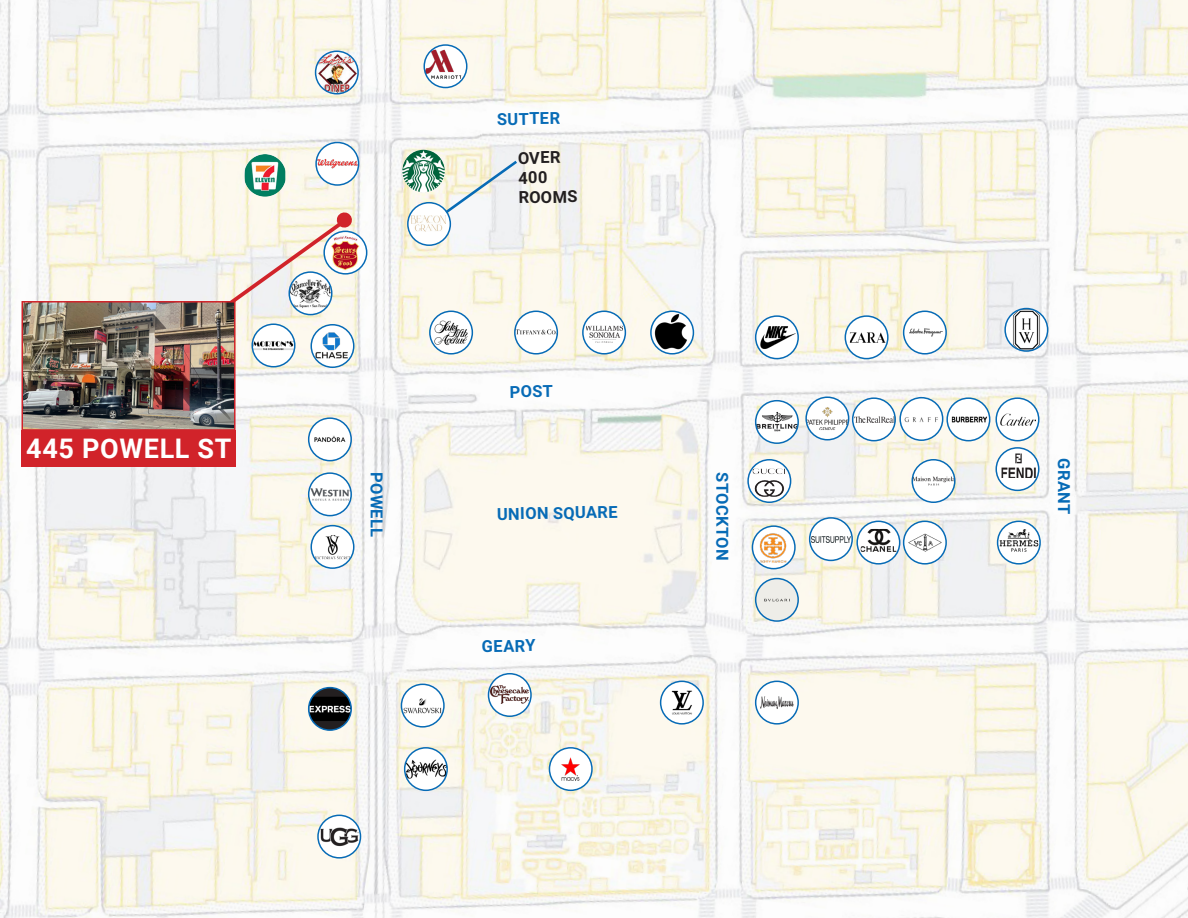
<style>
.page{position:relative;width:1188px;height:918px;background:#fff}
.page>*{position:absolute;margin:0;border:0;box-sizing:border-box;transform-origin:0 0}
.t1{font:700 27px "Roboto";letter-spacing:.025em;color:#fff}
.t2{font:700 16.5px "Roboto";letter-spacing:.02em;color:#076bb6}
.t3{font:700 16.5px/19.8px "Roboto";color:#231f20}
</style>
<div class="page">
<img style="left:0;top:0;width:1188px;height:918px">
<svg style="left:430px;top:311px;width:42px;height:43px"></svg>
<img style="left:430px;top:318px;width:42px;height:29px">
<div style="left:429px;top:311px;width:44px;height:44px;border:2px solid #076bb6;border-radius:50%"></div>
<div style="left:515px;top:311px;width:42px;height:43px;background:#fff;border-radius:50%"></div>
<img style="left:515px;top:321px;width:42px;height:23px">
<div style="left:514px;top:311px;width:44px;height:44px;border:2px solid #076bb6;border-radius:50%"></div>
<div style="left:583px;top:311px;width:42px;height:43px;background:#fff;border-radius:50%"></div>
<img style="left:586px;top:326px;width:37px;height:17px">
<div style="left:582px;top:311px;width:44px;height:44px;border:2px solid #076bb6;border-radius:50%"></div>
<svg style="left:651px;top:311px;width:42px;height:43px"></svg>
<img style="left:652px;top:313px;width:39px;height:37px">
<div style="left:650px;top:311px;width:44px;height:44px;border:2px solid #076bb6;border-radius:50%"></div>
<svg style="left:756px;top:316px;width:42px;height:43px"></svg>
<img style="left:760px;top:325px;width:36px;height:24px">
<div style="left:755px;top:315px;width:44px;height:44px;border:2px solid #076bb6;border-radius:50%"></div>
<svg style="left:748px;top:460px;width:43px;height:42px"></svg>
<img style="left:753px;top:469px;width:32px;height:28px">
<div style="left:747px;top:459px;width:44px;height:44px;border:2px solid #076bb6;border-radius:50%"></div>
<svg style="left:752px;top:526px;width:43px;height:43px"></svg>
<img style="left:755px;top:531px;width:36px;height:35px">
<div style="left:752px;top:525px;width:44px;height:44px;border:2px solid #076bb6;border-radius:50%"></div>
<img style="left:756px;top:579px;width:42px;height:42px;border-radius:21px">
<div style="left:755px;top:578px;width:44px;height:44px;border:2px solid #076bb6;border-radius:50%"></div>
<svg style="left:756px;top:681px;width:42px;height:43px"></svg>
<img style="left:756px;top:688px;width:42px;height:29px">
<div style="left:755px;top:681px;width:44px;height:44px;border:2px solid #076bb6;border-radius:50%"></div>
<svg style="left:661px;top:681px;width:42px;height:43px"></svg>
<img style="left:661px;top:691px;width:42px;height:24px">
<div style="left:660px;top:681px;width:44px;height:44px;border:2px solid #076bb6;border-radius:50%"></div>
<div style="left:549px;top:748px;width:43px;height:42px;background:#fff;border-radius:50%"></div>
<img style="left:549px;top:757px;width:43px;height:24px">
<div style="left:549px;top:747px;width:44px;height:44px;border:2px solid #076bb6;border-radius:50%"></div>
<div style="left:489px;top:674px;width:42px;height:42px;background:#fff;border-radius:50%"></div>
<img style="left:491px;top:685px;width:38px;height:18px">
<div style="left:488px;top:673px;width:44px;height:44px;border:2px solid #076bb6;border-radius:50%"></div>
<img style="left:401px;top:684px;width:43px;height:43px;border-radius:21px">
<div style="left:401px;top:684px;width:44px;height:44px;border:2px solid #076bb6;border-radius:50%"></div>
<div style="left:309px;top:688px;width:42px;height:42px;background:#231f20;border-radius:50%"></div>
<img style="left:309px;top:697px;width:42px;height:24px">
<div style="left:308px;top:687px;width:44px;height:44px;border:2px solid #076bb6;border-radius:50%"></div>
<svg style="left:311px;top:526px;width:43px;height:42px"></svg>
<img style="left:315px;top:535px;width:35px;height:24px">
<div style="left:310px;top:525px;width:45px;height:44px;border:2px solid #076bb6;border-radius:50%"></div>
<div style="left:309px;top:473px;width:42px;height:43px;background:#fff;border-radius:50%"></div>
<img style="left:311px;top:488px;width:38px;height:13px">
<div style="left:308px;top:472px;width:44px;height:44px;border:2px solid #076bb6;border-radius:50%"></div>
<svg style="left:311px;top:325px;width:43px;height:42px"></svg>
<img style="left:313px;top:348px;width:37px;height:11px">
<div style="left:310px;top:324px;width:45px;height:44px;border:2px solid #076bb6;border-radius:50%"></div>
<div style="left:316px;top:143px;width:43px;height:42px;background:#fff;border-radius:50%"></div>
<img style="left:318px;top:158px;width:41px;height:12px">
<div style="left:315px;top:142px;width:44px;height:44px;border:2px solid #076bb6;border-radius:50%"></div>
<img style="left:402px;top:150px;width:43px;height:42px;border-radius:21px">
<div style="left:408px;top:203px;width:42px;height:42px;background:#fff;border-radius:50%"></div>
<img style="left:411px;top:215px;width:35px;height:17px">
<div style="left:407px;top:202px;width:44px;height:44px;border:2px solid #076bb6;border-radius:50%"></div>
<svg style="left:424px;top:45px;width:43px;height:43px"></svg>
<img style="left:424px;top:50px;width:37px;height:29px">
<div style="left:423px;top:44px;width:45px;height:44px;border:2px solid #076bb6;border-radius:50%"></div>
<svg style="left:845px;top:316px;width:43px;height:43px"></svg>
<img style="left:850px;top:325px;width:35px;height:24px">
<div style="left:845px;top:315px;width:44px;height:44px;border:2px solid #076bb6;border-radius:50%"></div>
<div style="left:904px;top:311px;width:42px;height:43px;background:#fff;border-radius:50%"></div>
<img style="left:909px;top:321px;width:35px;height:23px">
<div style="left:903px;top:311px;width:44px;height:44px;border:2px solid #076bb6;border-radius:50%"></div>
<img style="left:1005px;top:309px;width:43px;height:42px">
<div style="left:1004px;top:308px;width:44px;height:44px;border:2px solid #076bb6;border-radius:50%"></div>
<div style="left:996px;top:398px;width:43px;height:43px;background:#fff;border-radius:50%"></div>
<img style="left:1000px;top:413px;width:36px;height:13px">
<div style="left:995px;top:397px;width:45px;height:44px;border:2px solid #076bb6;border-radius:50%"></div>
<svg style="left:947px;top:398px;width:43px;height:43px"></svg>
<img style="left:952px;top:407px;width:35px;height:24px">
<div style="left:946px;top:397px;width:44px;height:44px;border:2px solid #076bb6;border-radius:50%"></div>
<div style="left:853px;top:398px;width:42px;height:43px;background:#fff;border-radius:50%"></div>
<img style="left:855px;top:416px;width:38px;height:7px">
<div style="left:852px;top:397px;width:44px;height:44px;border:2px solid #076bb6;border-radius:50%"></div>
<div style="left:756px;top:401px;width:42px;height:42px;background:#fff;border-radius:50%"></div>
<img style="left:756px;top:410px;width:42px;height:24px">
<div style="left:755px;top:400px;width:44px;height:44px;border:2px solid #076bb6;border-radius:50%"></div>
<div style="left:810px;top:518px;width:42px;height:42px;background:#fff;border-radius:50%"></div>
<img style="left:812px;top:537px;width:38px;height:5px">
<div style="left:809px;top:517px;width:44px;height:44px;border:2px solid #076bb6;border-radius:50%"></div>
<svg style="left:857px;top:521px;width:43px;height:43px"></svg>
<img style="left:861px;top:529px;width:35px;height:23px">
<div style="left:856px;top:521px;width:44px;height:44px;border:2px solid #076bb6;border-radius:50%"></div>
<img style="left:904px;top:521px;width:42px;height:43px;border-radius:21px">
<div style="left:903px;top:521px;width:44px;height:44px;border:2px solid #076bb6;border-radius:50%"></div>
<div style="left:998px;top:521px;width:42px;height:43px;background:#fff;border-radius:50%"></div>
<img style="left:998px;top:529px;width:42px;height:24px">
<div style="left:997px;top:521px;width:44px;height:44px;border:2px solid #076bb6;border-radius:50%"></div>
<svg style="left:996px;top:448px;width:43px;height:42px"></svg>
<img style="left:1001px;top:453px;width:35px;height:25px">
<div style="left:995px;top:447px;width:45px;height:44px;border:2px solid #076bb6;border-radius:50%"></div>
<div style="left:912px;top:460px;width:43px;height:42px;background:#fff;border-radius:50%"></div>
<img style="left:915px;top:477px;width:38px;height:8px">
<div style="left:912px;top:459px;width:44px;height:44px;border:2px solid #076bb6;border-radius:50%"></div>
<div style="left:405px;top:748px;width:42px;height:42px;background:#fff;border-radius:50%"></div>
<img style="left:405px;top:757px;width:42px;height:24px">
<div style="left:404px;top:747px;width:44px;height:44px;border:2px solid #076bb6;border-radius:50%"></div>
<svg style="left:318px;top:815px;width:43px;height:43px"></svg>
<img style="left:318px;top:825px;width:43px;height:23px">
<div style="left:317px;top:815px;width:44px;height:44px;border:2px solid #076bb6;border-radius:50%"></div>
<svg style="left:252px;top:324px;width:43px;height:43px"></svg>
<img style="left:252px;top:348px;width:43px;height:9px">
<div style="left:252px;top:323px;width:44px;height:44px;border:2px solid #076bb6;border-radius:50%"></div>
<img style="left:245px;top:154px;width:40px;height:43px">
<svg style="left:169px;top:211px;width:184px;height:137px"></svg>
<div style="left:22px;top:430px;width:214px;height:36px;background:#d1232a"></div>
<img style="left:25px;top:304px;width:208px;height:124px">
<div style="left:22px;top:301px;width:214px;height:130px;border:2px solid #d1232a"></div>
<svg style="left:446px;top:161px;width:71px;height:52px"></svg>
<img style="left:324px;top:231px;width:43px;height:43px;border-radius:21px">
<div style="left:323px;top:231px;width:44px;height:44px;border:2px solid #076bb6;border-radius:50%"></div>
<svg style="left:289px;top:272px;width:43px;height:43px"></svg>
<img style="left:289px;top:277px;width:43px;height:38px">
<div style="left:288px;top:271px;width:45px;height:44px;border:2px solid #076bb6;border-radius:50%"></div>
<img style="left:316px;top:51px;width:42px;height:43px;border-radius:21px">
<div style="left:315px;top:51px;width:44px;height:44px;border:2px solid #076bb6;border-radius:50%"></div>
<img style="left:900px;top:398px;width:43px;height:42px;border-radius:21px">
<div style="left:899px;top:397px;width:44px;height:44px;border:2px solid #076bb6;border-radius:50%"></div>
<svg style="left:806px;top:397px;width:43px;height:43px"></svg>
<img style="left:806px;top:407px;width:43px;height:23px">
<div style="left:805px;top:396px;width:44px;height:45px;border:2px solid #076bb6;border-radius:50%"></div>
<svg style="left:309px;top:418px;width:42px;height:43px"></svg>
<img style="left:309px;top:426px;width:42px;height:27px">
<div style="left:308px;top:417px;width:44px;height:44px;border:2px solid #076bb6;border-radius:50%"></div>
<p class="t1" style="left:26px;top:429px;width:207px">445 POWELL ST</p>
<p class="t2" style="left:497px;top:108px;width:65px;rotate:-1deg">SUTTER</p>
<p class="t3" style="left:518px;top:147px;width:44px;rotate:-1deg">OVER</p>
<p class="t3" style="left:518px;top:167px;width:60px;rotate:-1deg">400<br>ROOMS</p>
<p class="t2" style="left:510px;top:380px;width:45px;rotate:-1deg">POST</p>
<p class="t2" style="left:388px;top:472px;width:66px;rotate:90deg">POWELL</p>
<p class="t2" style="left:734px;top:472px;width:90px;rotate:90deg">STOCKTON</p>
<p class="t2" style="left:497px;top:502px;width:122px;rotate:-1deg">UNION SQUARE</p>
<p class="t2" style="left:482px;top:635px;width:55px;rotate:-1deg">GEARY</p>
<p class="t2" style="left:1076px;top:458px;width:58px;rotate:90deg">GRANT</p>
</div>
